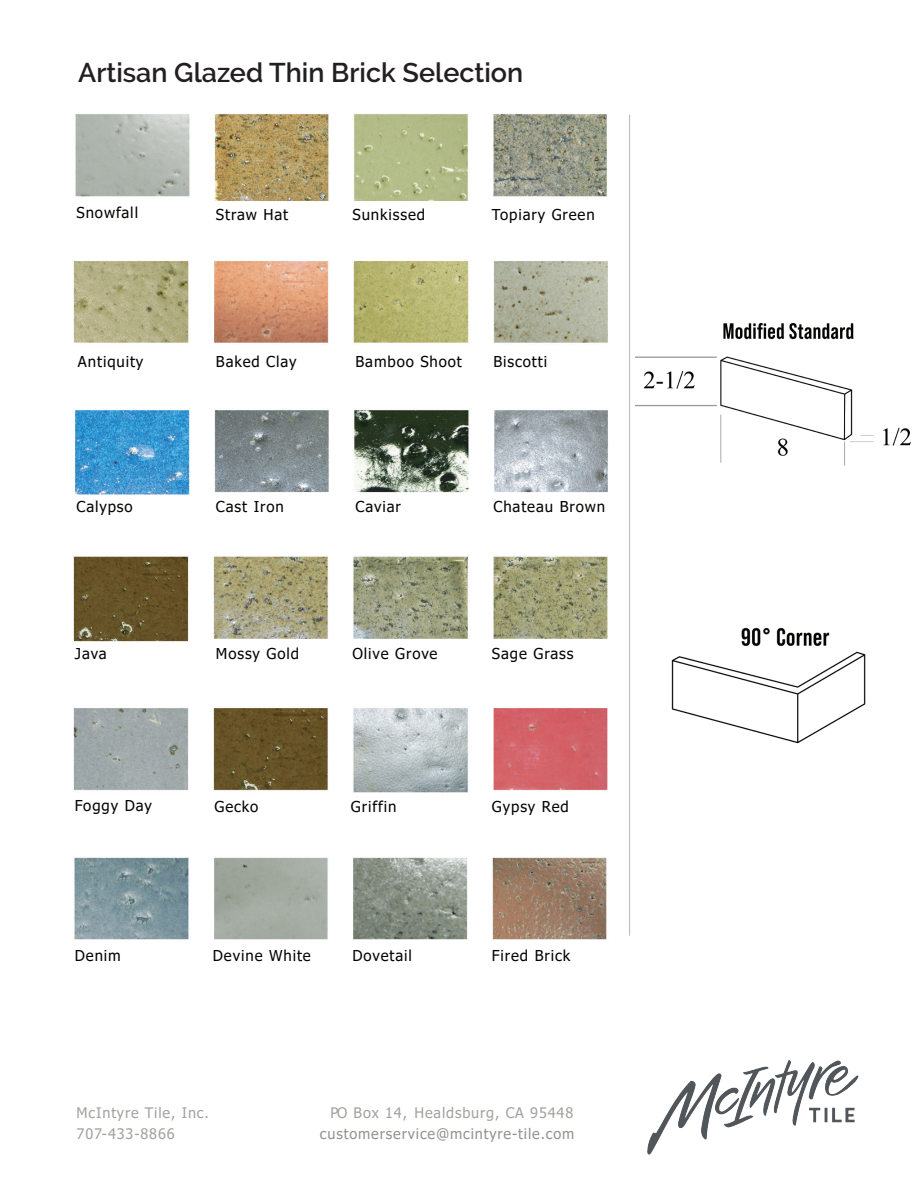
<style>
.page{position:relative;width:918px;height:1188px;background:#fff}
.page>*{position:absolute;margin:0;border:0;box-sizing:border-box;transform-origin:0 0}
.t1{font:600 27px "Raleway";color:#231f20}
.t2{font:15px "Tahoma";letter-spacing:.06em;color:#040503}
.t3{font:14.55px "Tahoma";letter-spacing:.06em;color:#a2a4a0}
.t4{font:14.55px "Tahoma";letter-spacing:.06em;color:#929490}
</style>
<div class="page">
<img style="left:73px;top:261px;width:535px;height:82px">
<img style="left:75px;top:410px;width:533px;height:85px">
<img style="left:74px;top:857px;width:533px;height:83px">
<img style="left:73px;top:708px;width:535px;height:85px">
<img style="left:73px;top:556px;width:535px;height:86px">
<img style="left:75px;top:114px;width:532px;height:87px">
<hr style="left:629px;top:115px;width:1px;height:821px;background:#adafac">
<img style="left:647px;top:1060px;width:212px;height:95px">
<img style="left:635px;top:322px;width:276px;height:144px">
<img style="left:671px;top:627px;width:195px;height:117px">
<h1 class="t1" style="left:78px;top:57px;width:447px">Artisan Glazed Thin Brick Selection</h1>
<p class="t2" style="left:76px;top:203px;width:63px">Snowfall</p>
<p class="t2" style="left:216px;top:204px;width:74px">Straw Hat</p>
<p class="t2" style="left:352px;top:204px;width:74px">Sunkissed</p>
<p class="t2" style="left:492px;top:204px;width:104px">Topiary Green</p>
<p class="t2" style="left:78px;top:351px;width:67px">Antiquity</p>
<p class="t2" style="left:216px;top:351px;width:82px">Baked Clay</p>
<p class="t2" style="left:355px;top:351px;width:108px">Bamboo Shoot</p>
<p class="t2" style="left:493px;top:351px;width:55px">Biscotti</p>
<p class="t2" style="left:76px;top:497px;width:58px">Calypso</p>
<p class="t2" style="left:216px;top:497px;width:69px">Cast Iron</p>
<p class="t2" style="left:355px;top:497px;width:47px">Caviar</p>
<p class="t2" style="left:493px;top:497px;width:113px">Chateau Brown</p>
<p class="t2" style="left:75px;top:644px;width:33px">Java</p>
<p class="t2" style="left:216px;top:644px;width:85px">Mossy Gold</p>
<p class="t2" style="left:352px;top:644px;width:87px">Olive Grove</p>
<p class="t2" style="left:492px;top:644px;width:83px">Sage Grass</p>
<p class="t2" style="left:75px;top:795px;width:78px">Foggy Day</p>
<p class="t2" style="left:214px;top:797px;width:45px">Gecko</p>
<p class="t2" style="left:351px;top:797px;width:47px">Griffin</p>
<p class="t2" style="left:492px;top:797px;width:78px">Gypsy Red</p>
<p class="t2" style="left:75px;top:945px;width:48px">Denim</p>
<p class="t2" style="left:213px;top:945px;width:99px">Devine White</p>
<p class="t2" style="left:352px;top:945px;width:61px">Dovetail</p>
<p class="t2" style="left:492px;top:945px;width:80px">Fired Brick</p>
<p class="t3" style="left:77px;top:1103px;width:134px">McIntyre Tile, Inc.</p>
<p class="t3" style="left:330px;top:1103px;width:244px">PO Box 14, Healdsburg, CA 95448</p>
<p class="t3" style="left:77px;top:1124px;width:100px">707-433-8866</p>
<p class="t4" style="left:320px;top:1124px;width:256px">customerservice@mcintyre-tile.com</p>
</div>
